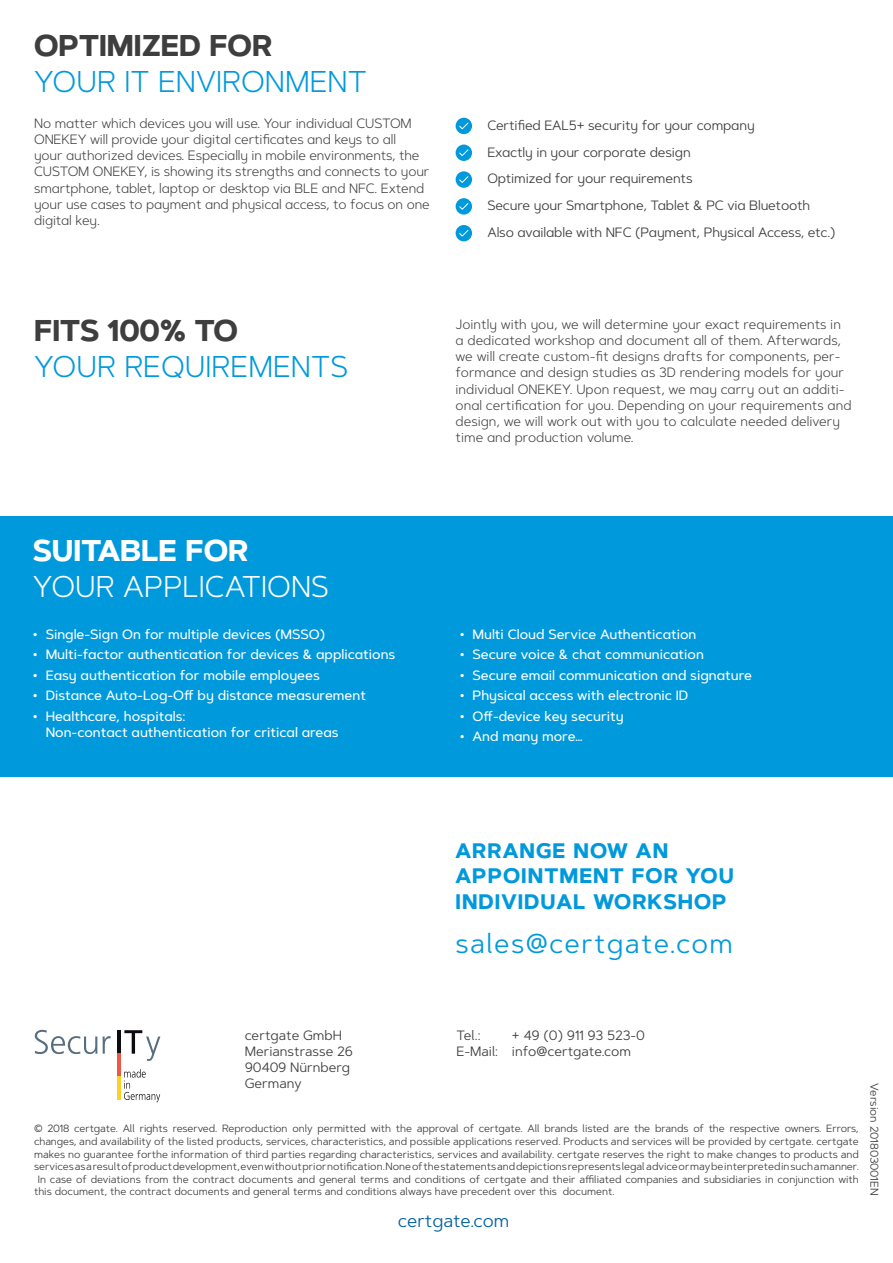
<style>
.page{position:relative;width:893px;height:1263px;background:#fff}
.page>*{position:absolute;margin:0;border:0;box-sizing:border-box;transform-origin:0 0}
.t1{font:300 30px "Artegra Sans Alt";color:#0099dc}
.t2{font:700 30px "Artegra Sans Alt";color:#3e3e3f}
.t3{font:300 30px "Artegra Sans Alt";color:#fff}
.t4{font:700 30px "Artegra Sans Alt";color:#fff}
.t5{font:27.3px "Artegra Sans";letter-spacing:.05em;color:#0099dc}
.t6{font:700 21px/25.2px "Artegra Sans";letter-spacing:.05em;color:#0099dc}
.t7{font:18px "Artegra Sans";color:#0060a2}
.t8{font:300 13.5px/16.2px "Artegra Sans Alt";letter-spacing:-.01em;color:#3e3e3f}
.t9{font:500 13.5px/16.2px "Artegra Sans Alt";color:#fff}
.t10{font:13.5px/26.8px "Artegra Sans Alt";letter-spacing:-.01em;color:#3e3e3f}
.t11{font:13.5px/16.2px "Artegra Sans";color:#3e3e3f}
.t12{font:11.25px "Artegra Sans";letter-spacing:-.005em;color:#3e3e3f}
.t13{font:10.5px "Artegra Sans";color:#3e3e3f}
</style>
<div class="page">
<hr style="left:117px;top:1030px;width:3px;height:23px;background:#0e0b10">
<hr style="left:117px;top:1053px;width:3px;height:24px;background:#ef5747">
<hr style="left:117px;top:1077px;width:3px;height:23px;background:#ffd127">
<svg style="left:35px;top:1030px;width:76px;height:24px"></svg>
<svg style="left:124px;top:1030px;width:36px;height:31px"></svg>
<svg style="left:124px;top:1069px;width:36px;height:33px"></svg>
<div style="left:0;top:516px;width:893px;height:261px;background:#0099dc"></div>
<div style="left:456px;top:118px;width:16px;height:16px;background:#0099dc;border-radius:50%"></div>
<svg style="left:459px;top:122px;width:10px;height:8px"></svg>
<div style="left:456px;top:145px;width:16px;height:16px;background:#0099dc;border-radius:50%"></div>
<svg style="left:459px;top:149px;width:10px;height:7px"></svg>
<div style="left:456px;top:198px;width:16px;height:17px;background:#0099dc;border-radius:50%"></div>
<svg style="left:459px;top:203px;width:10px;height:7px"></svg>
<div style="left:456px;top:225px;width:16px;height:16px;background:#0099dc;border-radius:50%"></div>
<svg style="left:459px;top:230px;width:10px;height:7px"></svg>
<div style="left:456px;top:171px;width:16px;height:17px;background:#0099dc;border-radius:50%"></div>
<svg style="left:459px;top:176px;width:10px;height:7px"></svg>
<h1 class="t2" style="left:34px;top:24px;width:240px">OPTIMIZED FOR</h1>
<h1 class="t1" style="left:34px;top:61px;width:334px">YOUR IT ENVIRONMENT</h1>
<p class="t8" style="left:34px;top:115px;width:397px">No matter which devices you will use. Your individual CUSTOM ONEKEY will provide your digital certificates and keys to all<br>your authorized devices. Especially in mobile environments, the CUSTOM ONEKEY, is showing its strengths and connects to your smartphone, tablet, laptop or desktop via BLE and NFC. Extend your use cases to payment and physical access, to focus on one digital key.</p>
<p class="t10" style="left:487px;top:111px;width:350px">Certified EAL5+ security for your company<br>Exactly in your corporate design<br>Optimized for your requirements<br>Secure your Smartphone, Tablet &amp; PC via Bluetooth Also available with NFC (Payment, Physical Access, etc.)</p>
<h1 class="t2" style="left:34px;top:308px;width:205px">FITS 100% TO</h1>
<h1 class="t1" style="left:34px;top:346px;width:315px">YOUR REQUIREMENTS</h1>
<p class="t8" style="left:456px;top:316px;width:397px">Jointly with you, we will determine your exact requirements in a dedicated workshop and document all of them. Afterwards, we will create custom-fit designs drafts for components, per&shy;formance and design studies as 3D rendering models for your individual ONEKEY. Upon request, we may carry out an additi&shy;onal certification for you. Depending on your requirements and design, we will work out with you to calculate needed delivery time and production volume.</p>
<h1 class="t4" style="left:33px;top:528px;width:217px">SUITABLE FOR</h1>
<h1 class="t3" style="left:33px;top:566px;width:297px">YOUR APPLICATIONS</h1>
<p class="t9" style="left:33px;top:626px;width:294px">• Single-Sign On for multiple devices (MSSO)</p>
<p class="t9" style="left:33px;top:646px;width:364px">• Multi-factor authentication for devices &amp; applications</p>
<p class="t9" style="left:33px;top:667px;width:288px">• Easy authentication for mobile employees</p>
<p class="t9" style="left:33px;top:687px;width:335px">• Distance Auto-Log-Off by distance measurement</p>
<p class="t9" style="left:46px;top:708px;width:294px;text-indent:-13px">• Healthcare, hospitals:<br>Non-contact authentication for critical areas</p>
<p class="t9" style="left:460px;top:626px;width:238px">• Multi Cloud Service Authentication</p>
<p class="t9" style="left:460px;top:646px;width:246px">• Secure voice &amp; chat communication</p>
<p class="t9" style="left:460px;top:667px;width:294px">• Secure email communication and signature</p>
<p class="t9" style="left:460px;top:687px;width:230px">• Physical access with electronic ID</p>
<p class="t9" style="left:460px;top:708px;width:165px">• Off-device key security</p>
<p class="t9" style="left:460px;top:728px;width:125px">• And many more…</p>
<h3 class="t6" style="left:455px;top:839px;width:280px">ARRANGE NOW AN<br>APPOINTMENT FOR YOU<br>INDIVIDUAL WORKSHOP</h3>
<h2 class="t5" style="left:455px;top:924px;width:279px">sales@certgate.com</h2>
<p class="t11" style="left:245px;top:1027px;width:110px">certgate GmbH<br>Merianstrasse 26<br>90409 Nürnberg<br>Germany</p>
<p class="t11" style="left:456px;top:1027px;width:26px">Tel.:</p>
<p class="t11" style="left:456px;top:1027px;width:190px;text-indent:55px">+ 49 (0) 911 93 523-0<br>E-Mail: info@certgate.com</p>
<p class="t13" style="left:34px;top:1121px;width:826px">© 2018 certgate. All rights reserved. Reproduction only permitted with the approval of certgate. All brands listed are the brands of the respective owners. Errors,</p>
<p class="t13" style="left:34px;top:1134px;width:826px">changes, and availability of the listed products, services, characteristics, and possible applications reserved. Products and services will be provided by certgate. certgate</p>
<p class="t13" style="left:34px;top:1147px;width:826px">makes no guarantee forthe information of third parties regarding characteristics, services and availability. certgate reserves the right to make changes to products and</p>
<p class="t13" style="left:34px;top:1159px;width:826px">services as a result of product development, even without prior notification. None of the statements and depictions represents legal advice or may be interpreted in such a manner.</p>
<p class="t13" style="left:38px;top:1172px;width:822px">In case of deviations from the contract documents and general terms and conditions of certgate and their affiliated companies and subsidiaries in conjunction with</p>
<p class="t13" style="left:34px;top:1184px;width:582px">this document, the contract documents and general terms and conditions always have precedent over this document.</p>
<h3 class="t7" style="left:398px;top:1209px;width:113px">certgate.com</h3>
<p class="t12" style="left:882px;top:1083px;width:114px;rotate:90deg">Version 201803001EN</p>
</div>
